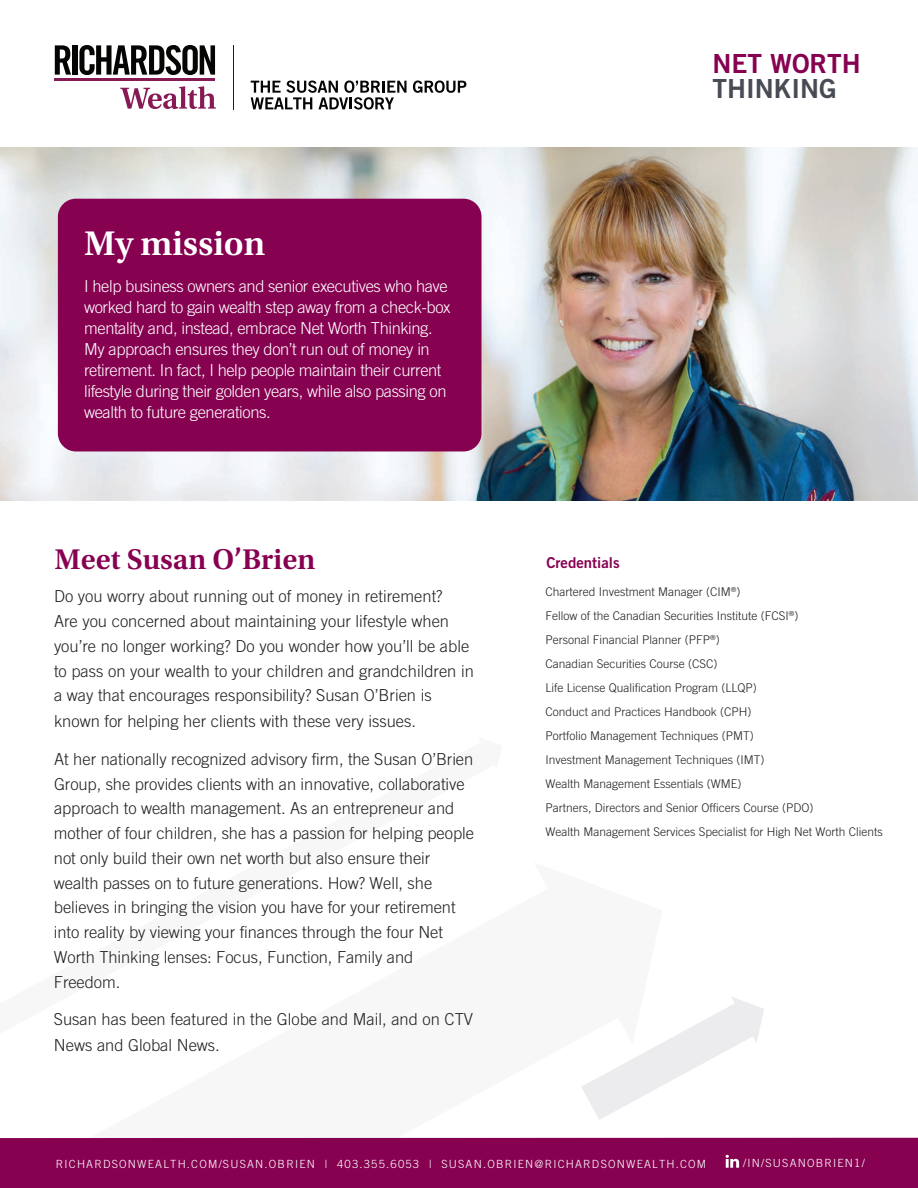
<style>
.page{position:relative;width:918px;height:1188px;background:#fff}
.page>*{position:absolute;margin:0;border:0;box-sizing:border-box;transform-origin:0 0}
.t1{font:600 36px "Utopia Std";color:#fff}
.t2{font:600 30px "Utopia Std";color:#870151}
.t3{font:26.4px/25.5px "Trade Gothic LT Std Bd 2";color:#870151}
.t4{font:300 16.5px/24.8px "Trade Gothic LT Std";letter-spacing:-.005em;color:#231f20}
.t5{font:300 16.5px/21px "Trade Gothic LT Std";letter-spacing:-.025em;color:#fff}
.t6{font:15px "Trade Gothic LT Std Bd 2";color:#870151}
.t7{font:300 12px/24px "Trade Gothic LT Std";color:#231f20}
.t8{font:300 11.25px "Trade Gothic LT Std";letter-spacing:.105em;color:#fff}
.s1{color:#464b54}
</style>
<div class="page">
<svg style="left:662px;top:997px;width:102px;height:89px"></svg>
<svg style="left:210px;top:1043px;width:452px;height:95px"></svg>
<img style="left:0;top:147px;width:918px;height:353px">
<div style="left:58px;top:199px;width:424px;height:252px;background:#870151;border-radius:18px"></div>
<div style="left:0;top:1138px;width:918px;height:50px;background:#870151"></div>
<svg style="left:726px;top:1155px;width:13px;height:13px"></svg>
<svg style="left:413px;top:81px;width:53px;height:12px"></svg>
<svg style="left:251px;top:81px;width:156px;height:29px"></svg>
<hr style="left:233px;top:45px;width:1px;height:65px;background:#211e1e">
<svg style="left:55px;top:45px;width:16px;height:30px"></svg>
<div style="left:72px;top:45px;width:6px;height:30px;background:#050504"></div>
<svg style="left:79px;top:45px;width:136px;height:30px"></svg>
<hr style="left:55px;top:79px;width:160px;height:2px;background:#861a54">
<svg style="left:120px;top:86px;width:96px;height:23px"></svg>
<p class="t1" style="left:84px;top:223px;width:183px">My mission</p>
<p class="t5" style="left:84px;top:276px;width:368px">I help business owners and senior executives who have worked hard to gain wealth step away from a check-box mentality and, instead, embrace Net Worth Thinking.<br>My approach ensures they don’t run out of money in retirement. In fact, I help people maintain their current lifestyle during their golden years, while also passing on wealth to future generations.</p>
<p class="t2" style="left:55px;top:542px;width:262px">Meet Susan O’Brien</p>
<p class="t4" style="left:54px;top:584px;width:421px">Do you worry about running out of money in retirement?<br>Are you concerned about maintaining your lifestyle when you’re no longer working? Do you wonder how you’ll be able to pass on your wealth to your children and grandchildren in a way that encourages responsibility? Susan O’Brien is</p>
<p class="t4" style="left:54px;top:708px;width:364px">known for helping her clients with these very issues.</p>
<p class="t4" style="left:54px;top:746px;width:421px">At her nationally recognized advisory firm, the Susan O’Brien Group, she provides clients with an innovative, collaborative approach to wealth management. As an entrepreneur and mother of four children, she has a passion for helping people not only build their own net worth but also ensure their wealth passes on to future generations. How? Well, she believes in bringing the vision you have for your retirement into reality by viewing your finances through the four Net Worth Thinking lenses: Focus, Function, Family and Freedom.</p>
<p class="t4" style="left:54px;top:1006px;width:421px;line-height:25.8px">Susan has been featured in the Globe and Mail, and on CTV<br>News and Global News.</p>
<p class="t3" style="left:712px;top:50px;width:150px">NET WORTH<br><span class="s1">THINKING</span></p>
<p class="t6" style="left:546px;top:554px;width:75px">Credentials</p>
<p class="t7" style="left:546px;top:580px;width:339px">Chartered Investment Manager (CIM<sup>®</sup>)<br>Fellow of the Canadian Securities Institute (FCSI<sup>®</sup>)<br>Personal Financial Planner (PFP<sup>®</sup>)<br>Canadian Securities Course (CSC)<br>Life License Qualification Program (LLQP)<br>Conduct and Practices Handbook (CPH)<br>Portfolio Management Techniques (PMT)<br>Investment Management Techniques (IMT)<br>Wealth Management Essentials (WME)<br>Partners, Directors and Senior Officers Course (PDO)<br>Wealth Management Services Specialist for High Net Worth Clients</p>
<p class="t8" style="left:56px;top:1157px;width:652px">RICHARDSONWEALTH.COM/SUSAN.OBRIEN | 403.355.6053 | SUSAN.OBRIEN@RICHARDSONWEALTH.COM</p>
<p class="t8" style="left:743px;top:1157px;width:123px">/IN/SUSANOBRIEN1/</p>
</div>
